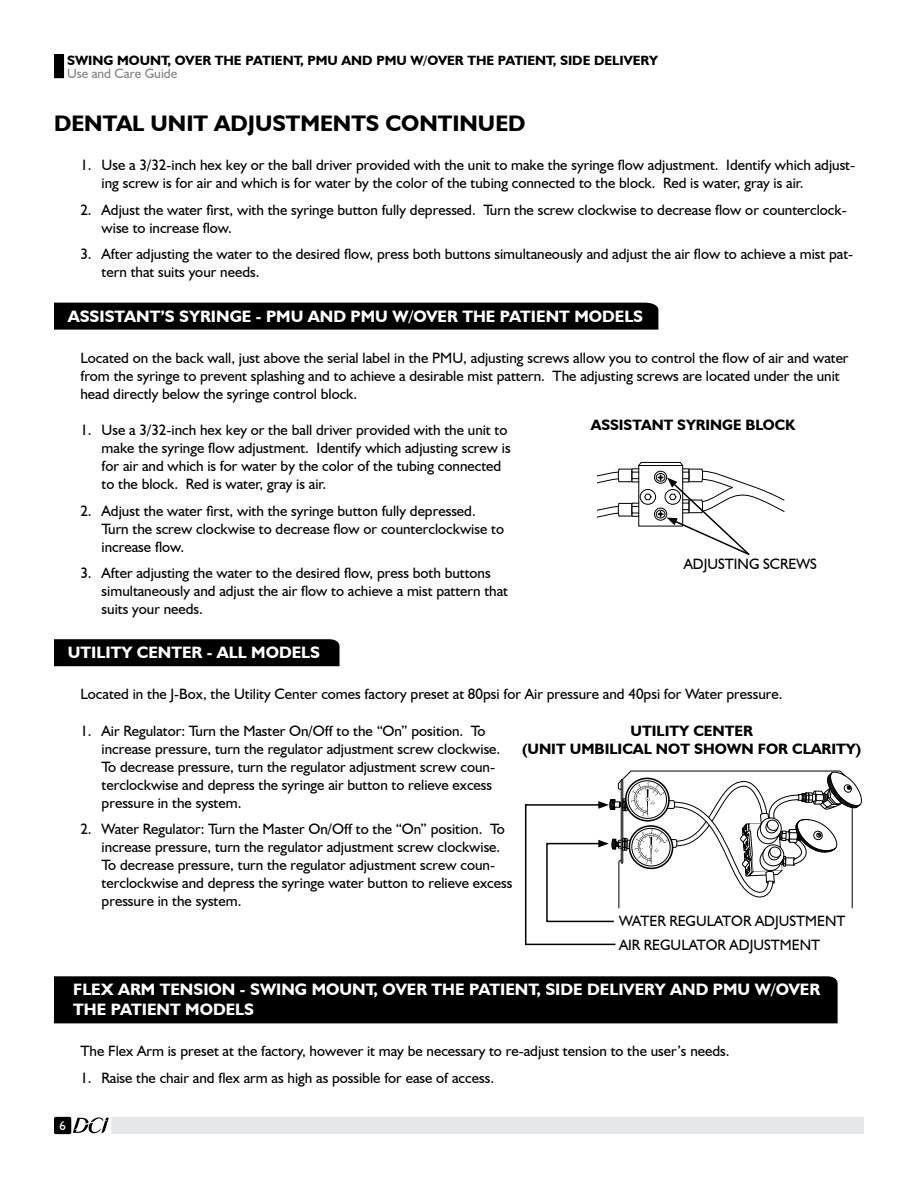
<style>
.page{position:relative;width:918px;height:1188px;background:#fff}
.page>*{position:absolute;margin:0;border:0;box-sizing:border-box;transform-origin:0 0}
.t1{font:700 22.5px "Humanist 521 BT";color:#000}
.t2{font:700 16.5px/19.8px "Humanist 521 BT";color:#fff}
.t3{font:15px/18px "Humanist 521 BT";color:#000}
.t4{font:700 15px/18px "Humanist 521 BT";color:#000;text-align:center}
.t5{font:700 13.5px "Humanist 521 BT";color:#000}
.t6{font:13.5px "Humanist 521 BT";color:#808285}
.t7{font:12.75px "Humanist 521 BT";color:#fff}
</style>
<div class="page">
<div style="left:54px;top:54px;width:10px;height:24px;background:#000"></div>
<div style="left:54px;top:1117px;width:17px;height:17px;background:#000;border-radius:2px"></div>
<div style="left:54px;top:303px;width:604px;height:27px;background:#000"></div>
<svg style="left:597px;top:462px;width:188px;height:94px"></svg>
<div style="left:54px;top:639px;width:286px;height:27px;background:#000"></div>
<svg style="left:524px;top:770px;width:338px;height:176px"></svg>
<div style="left:54px;top:976px;width:784px;height:47px;background:#000"></div>
<div style="left:111px;top:1117px;width:753px;height:17px;background:#e6e7e8"></div>
<svg style="left:73px;top:1117px;width:36px;height:16px"></svg>
<p class="t5" style="left:67px;top:52px;width:593px">SWING MOUNT, OVER THE PATIENT, PMU AND PMU W/OVER THE PATIENT, SIDE DELIVERY</p>
<p class="t6" style="left:67px;top:65px;width:112px">Use and Care Guide</p>
<h1 class="t1" style="left:54px;top:109px;width:473px">DENTAL UNIT ADJUSTMENTS CONTINUED</h1>
<p class="t3" style="left:102px;top:156px;width:755px;text-indent:-21px">1. Use a 3/32-inch hex key or the ball driver provided with the unit to make the syringe flow adjustment. Identify which adjust&shy;ing screw is for air and which is for water by the color of the tubing connected to the block. Red is water, gray is air.</p>
<p class="t3" style="left:102px;top:201px;width:747px;text-indent:-21px">2. Adjust the water first, with the syringe button fully depressed. Turn the screw clockwise to decrease flow or counterclock&shy;wise to increase flow.</p>
<p class="t3" style="left:102px;top:245px;width:753px;text-indent:-21px">3. After adjusting the water to the desired flow, press both buttons simultaneously and adjust the air flow to achieve a mist pat&shy;tern that suits your needs.</p>
<p class="t2" style="left:68px;top:306px;width:577px">ASSISTANT’S SYRINGE - PMU AND PMU W/OVER THE PATIENT MODELS</p>
<p class="t3" style="left:80px;top:348px;width:770px">Located on the back wall, just above the serial label in the PMU, adjusting screws allow you to control the flow of air and water from the syringe to prevent splashing and to achieve a desirable mist pattern. The adjusting screws are located under the unit head directly below the syringe control block.</p>
<p class="t3" style="left:102px;top:421px;width:411px;text-indent:-21px">1. Use a 3/32-inch hex key or the ball driver provided with the unit to make the syringe flow adjustment. Identify which adjusting screw is for air and which is for water by the color of the tubing connected to the block. Red is water, gray is air.</p>
<p class="t3" style="left:102px;top:501px;width:404px;text-indent:-21px">2. Adjust the water first, with the syringe button fully depressed.<br>Turn the screw clockwise to decrease flow or counterclockwise to increase flow.</p>
<p class="t3" style="left:102px;top:564px;width:408px;text-indent:-21px">3. After adjusting the water to the desired flow, press both buttons simultaneously and adjust the air flow to achieve a mist pattern that suits your needs.</p>
<p class="t2" style="left:68px;top:642px;width:254px">UTILITY CENTER - ALL MODELS</p>
<p class="t4" style="left:591px;top:415px;width:206px">ASSISTANT SYRINGE BLOCK</p>
<p class="t3" style="left:684px;top:555px;width:135px">ADJUSTING SCREWS</p>
<p class="t3" style="left:80px;top:685px;width:704px">Located in the J-Box, the Utility Center comes factory preset at 80psi for Air pressure and 40psi for Water pressure.</p>
<p class="t3" style="left:102px;top:721px;width:400px;text-indent:-21px">1. Air Regulator: Turn the Master On/Off to the “On” position. To increase pressure, turn the regulator adjustment screw clockwise.<br>To decrease pressure, turn the regulator adjustment screw coun&shy;terclockwise and depress the syringe air button to relieve excess pressure in the system.</p>
<p class="t3" style="left:102px;top:820px;width:412px;text-indent:-21px">2. Water Regulator: Turn the Master On/Off to the “On” position. To increase pressure, turn the regulator adjustment screw clockwise.<br>To decrease pressure, turn the regulator adjustment screw coun&shy;terclockwise and depress the syringe water button to relieve excess pressure in the system.</p>
<p class="t4" style="left:522px;top:722px;width:341px">UTILITY CENTER<br>(UNIT UMBILICAL NOT SHOWN FOR CLARITY)</p>
<p class="t3" style="left:619px;top:912px;width:228px">WATER REGULATOR ADJUSTMENT</p>
<p class="t3" style="left:619px;top:935px;width:203px">AIR REGULATOR ADJUSTMENT</p>
<p class="t2" style="left:73px;top:979px;width:748px">FLEX ARM TENSION - SWING MOUNT, OVER THE PATIENT, SIDE DELIVERY AND PMU W/OVER<br>THE PATIENT MODELS</p>
<p class="t7" style="left:59px;top:1118px;width:8px">6</p>
<p class="t3" style="left:80px;top:1042px;width:651px">The Flex Arm is preset at the factory, however it may be necessary to re-adjust tension to the user’s needs.</p>
<p class="t3" style="left:80px;top:1068px;width:415px">1. Raise the chair and flex arm as high as possible for ease of access.</p>
</div>
